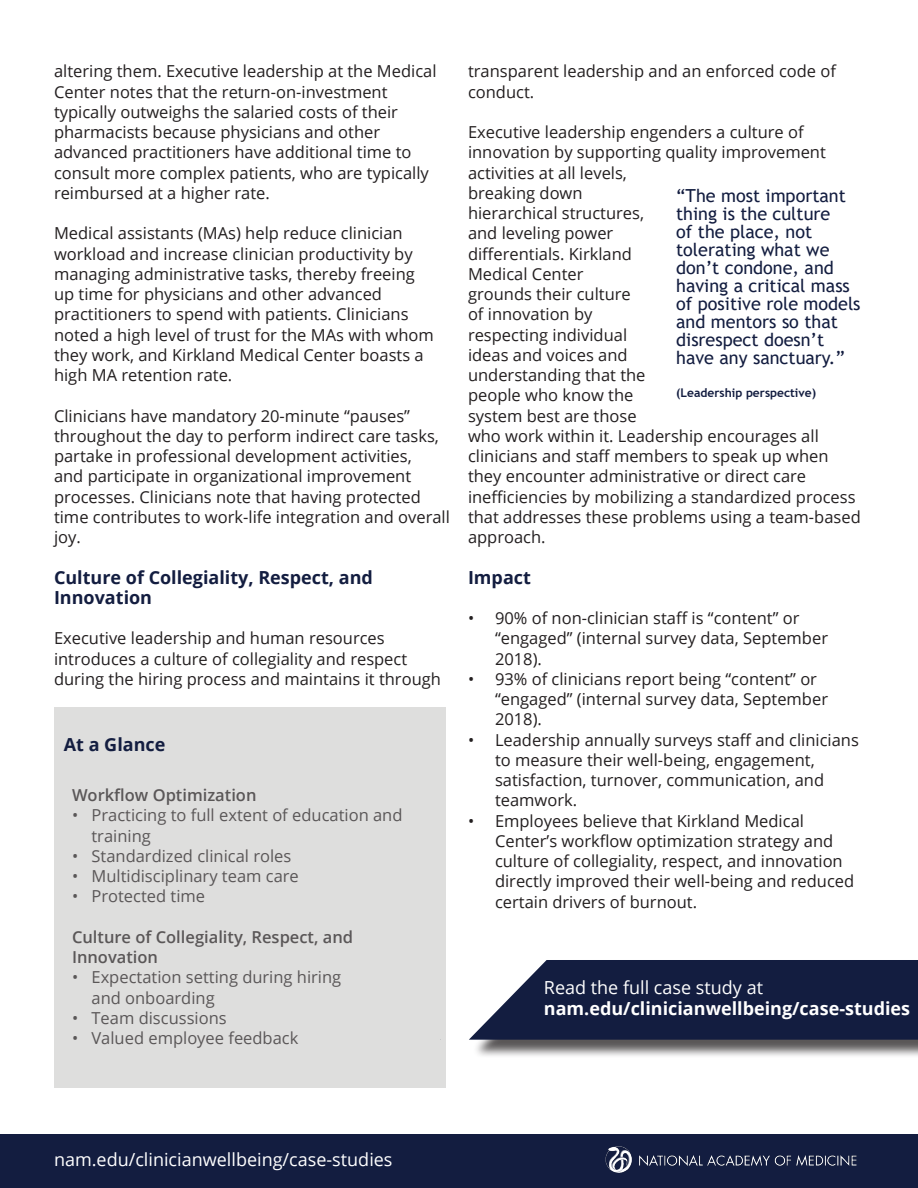
<style>
.page{position:relative;width:918px;height:1188px;background:#fff}
.page>*{position:absolute;margin:0;border:0;box-sizing:border-box;transform-origin:0 0}
.t1{font:18px/18px "Trebuchet MS";color:#131d40}
.t2{font:700 18px/21.6px "Open Sans";color:#fff}
.t3{font:700 18px/20.2px "Open Sans";color:#131d40}
.t4{font:18px "Open Sans";color:#fff}
.t5{font:16.5px/20.2px "Open Sans";color:#231f20}
.t6{font:600 16.5px/20.2px "Open Sans";color:#231f20}
.t7{font:700 12px "Trebuchet MS";color:#131d40}
.s1{font-weight:400}
</style>
<div class="page">
<div style="left:0;top:1134px;width:918px;height:54px;background:#131d40"></div>
<img style="left:605px;top:1146px;width:252px;height:27px">
<div style="left:54px;top:707px;width:392px;height:381px;background:#dededd"></div>
<div style="left:447px;top:962px;width:471px;height:96px;background:#231f20;opacity:.75"></div>
<svg style="left:440px;top:960px;width:478px;height:80px;background:#323b59"></svg>
<p class="t5" style="left:54px;top:61px;width:384px">altering them. Executive leadership at the Medical Center notes that the return-on-investment typically outweighs the salaried costs of their pharmacists because physicians and other advanced practitioners have additional time to consult more complex patients, who are typically reimbursed at a higher rate.</p>
<p class="t5" style="left:54px;top:223px;width:381px">Medical assistants (MAs) help reduce clinician workload and increase clinician productivity by managing administrative tasks, thereby freeing up time for physicians and other advanced practitioners to spend with patients. Clinicians noted a high level of trust for the MAs with whom they work, and Kirkland Medical Center boasts a high MA retention rate.</p>
<p class="t5" style="left:54px;top:405px;width:398px">Clinicians have mandatory 20-minute “pauses” throughout the day to perform indirect care tasks, partake in professional development activities,<br>and participate in organizational improvement processes. Clinicians note that having protected time contributes to work-life integration and overall joy.</p>
<p class="t3" style="left:54px;top:567px;width:320px">Culture of Collegiality, Respect, and<br>Innovation</p>
<p class="t5" style="left:54px;top:628px;width:388px">Executive leadership and human resources introduces a culture of collegiality and respect during the hiring process and maintains it through</p>
<p class="t3" style="left:64px;top:733px;width:103px">At a Glance</p>
<p class="t6" style="left:72px;top:785px;width:186px">Workflow Optimization</p>
<p class="t5" style="left:92px;top:805px;width:313px;text-indent:-20px">• Practicing to full extent of education and training</p>
<p class="t5" style="left:72px;top:845px;width:221px">• Standardized clinical roles</p>
<p class="t5" style="left:72px;top:865px;width:228px">• Multidisciplinary team care</p>
<p class="t5" style="left:72px;top:886px;width:135px">• Protected time</p>
<p class="t6" style="left:72px;top:926px;width:283px">Culture of Collegiality, Respect, and<br>Innovation</p>
<p class="t5" style="left:92px;top:967px;width:251px;text-indent:-20px">• Expectation setting during hiring and onboarding</p>
<p class="t5" style="left:72px;top:1007px;width:156px">• Team discussions</p>
<p class="t5" style="left:72px;top:1027px;width:228px">• Valued employee feedback</p>
<p class="t5" style="left:468px;top:61px;width:370px">transparent leadership and an enforced code of conduct.</p>
<p class="t5" style="left:468px;top:122px;width:394px">Executive leadership engenders a culture of innovation by supporting quality improvement activities at all levels,<br>breaking down<br>hierarchical structures,<br>and leveling power<br>differentials. Kirkland<br>Medical Center<br>grounds their culture<br>of innovation by<br>respecting individual<br>ideas and voices and<br>understanding that the<br>people who know the<br>system best are those<br>who work within it. Leadership encourages all clinicians and staff members to speak up when they encounter administrative or direct care inefficiencies by mobilizing a standardized process that addresses these problems using a team-based approach.</p>
<p class="t3" style="left:468px;top:567px;width:64px">Impact</p>
<p class="t5" style="left:495px;top:608px;width:335px;text-indent:-27px">• 90% of non-clinician staff is “content” or “engaged” (internal survey data, September<br>2018).</p>
<p class="t5" style="left:495px;top:668px;width:335px;text-indent:-27px">• 93% of clinicians report being “content” or “engaged” (internal survey data, September<br>2018).</p>
<p class="t5" style="left:495px;top:729px;width:365px;text-indent:-27px">• Leadership annually surveys staff and clinicians to measure their well-being, engagement, satisfaction, turnover, communication, and teamwork.</p>
<p class="t5" style="left:495px;top:810px;width:361px;text-indent:-27px">• Employees believe that Kirkland Medical Center’s workflow optimization strategy and culture of collegiality, respect, and innovation directly improved their well-being and reduced certain drivers of burnout.</p>
<p class="t1" style="left:676px;top:186px;width:186px">“The most important thing is the culture<br>of the place, not tolerating what we don’t condone, and having a critical mass of positive role models and mentors so that disrespect doesn’t have any sanctuary.”</p>
<p class="t7" style="left:676px;top:385px;width:141px">(Leadership perspective)</p>
<p class="t2" style="left:544px;top:976px;width:368px"><span class="s1">Read the full case study at </span>nam.edu/clinicianwellbeing/case-studies</p>
<p class="t4" style="left:54px;top:1147px;width:340px">nam.edu/clinicianwellbeing/case-studies</p>
</div>
